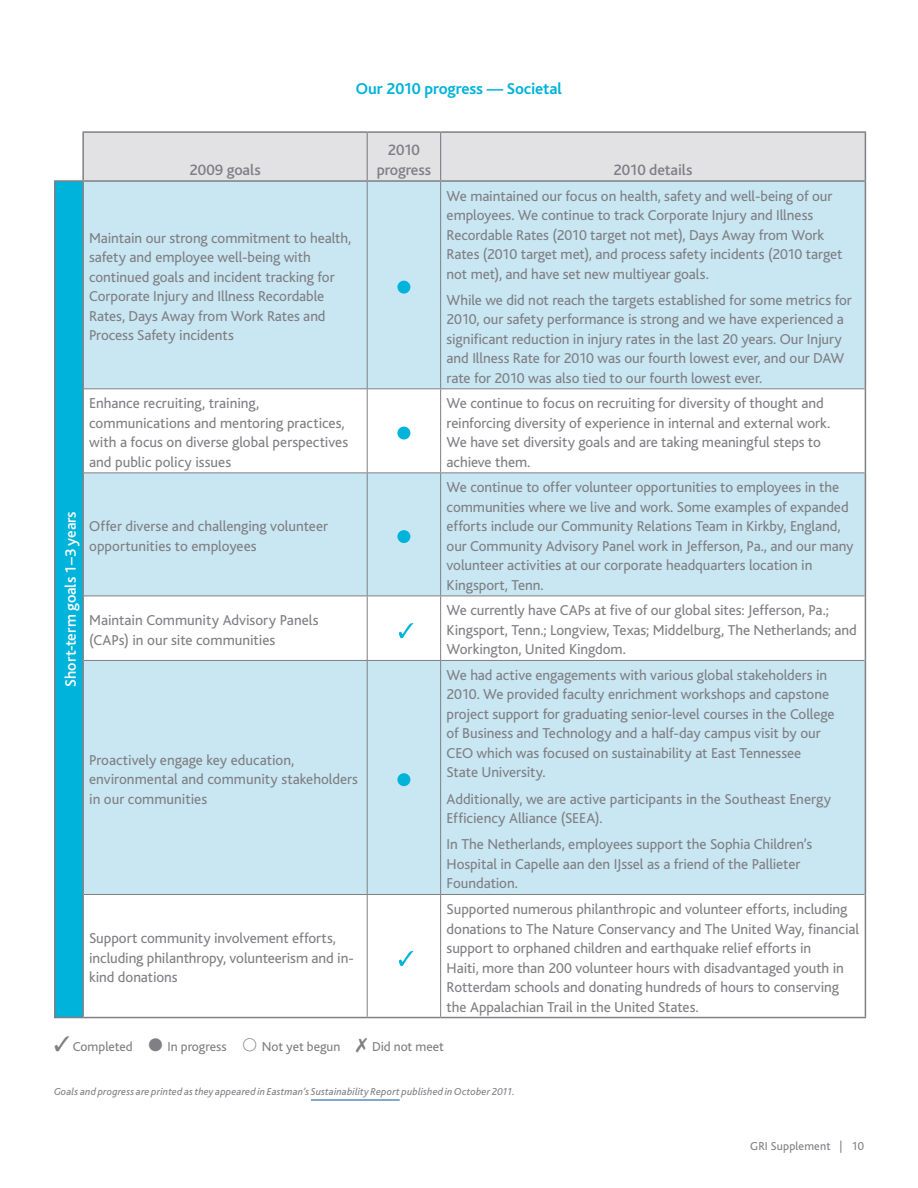
<style>
.page{position:relative;width:918px;height:1188px;background:#fff}
.page>*{position:absolute;margin:0;border:0;box-sizing:border-box;transform-origin:0 0}
.t1{font:700 16.5px "Bliss";letter-spacing:-.005em;color:#00b3da}
.t2{font:500 15.75px/19.6px "Bliss";letter-spacing:-.01em;color:#807f83;text-align:center}
.t3{font:500 15.75px "Bliss";letter-spacing:-.005em;color:#fff}
.t4{font:15px/19.5px "Bliss";letter-spacing:-.005em;color:#807f83}
.t5{font:13.5px "Bliss";letter-spacing:-.005em;color:#807f83}
.t6{font:12px "Bliss";letter-spacing:.015em;color:#807f83}
.t7{font:italic 10.5px "Bliss";letter-spacing:.01em;color:#807f83}
.s1{font-family:"Piechartsformaps";font-size:14.4px}
</style>
<div class="page">
<div style="left:84px;top:133px;width:781px;height:47px;background:#e2e2e4"></div>
<div style="left:55px;top:181px;width:28px;height:837px;background:#00b3da"></div>
<div style="left:84px;top:182px;width:781px;height:206px;background:#c8e7f3"></div>
<svg style="left:84px;top:389px;width:781px;height:628px;fill:#c8e7f3"></svg>
<hr style="left:82px;top:131px;width:285px;height:2px;background:#807f83">
<hr style="left:367px;top:131px;width:74px;height:2px;background:#807f83">
<hr style="left:441px;top:131px;width:425px;height:2px;background:#807f83">
<hr style="left:54px;top:180px;width:29px;height:2px;background:#807f83">
<hr style="left:83px;top:180px;width:284px;height:2px;background:#807f83">
<hr style="left:367px;top:180px;width:74px;height:2px;background:#807f83">
<hr style="left:441px;top:180px;width:425px;height:2px;background:#807f83">
<hr style="left:367px;top:182px;width:1px;height:206px;background:#807f83">
<hr style="left:440px;top:182px;width:1px;height:206px;background:#807f83">
<hr style="left:367px;top:389px;width:1px;height:83px;background:#807f83">
<hr style="left:440px;top:389px;width:1px;height:83px;background:#807f83">
<hr style="left:367px;top:473px;width:1px;height:123px;background:#807f83">
<hr style="left:440px;top:473px;width:1px;height:123px;background:#807f83">
<hr style="left:367px;top:596px;width:1px;height:64px;background:#807f83">
<hr style="left:440px;top:596px;width:1px;height:64px;background:#807f83">
<hr style="left:367px;top:661px;width:1px;height:233px;background:#807f83">
<hr style="left:440px;top:661px;width:1px;height:233px;background:#807f83">
<hr style="left:367px;top:895px;width:1px;height:122px;background:#807f83">
<hr style="left:440px;top:895px;width:1px;height:122px;background:#807f83">
<hr style="left:54px;top:182px;width:2px;height:207px;background:#807f83">
<hr style="left:54px;top:389px;width:2px;height:84px;background:#807f83">
<hr style="left:54px;top:473px;width:2px;height:123px;background:#807f83">
<hr style="left:54px;top:596px;width:2px;height:64px;background:#807f83">
<hr style="left:54px;top:660px;width:2px;height:234px;background:#807f83">
<hr style="left:54px;top:894px;width:2px;height:123px;background:#807f83">
<hr style="left:84px;top:472px;width:283px;height:1px;background:#807f83">
<hr style="left:367px;top:472px;width:74px;height:1px;background:#807f83">
<hr style="left:441px;top:472px;width:424px;height:1px;background:#807f83">
<hr style="left:84px;top:596px;width:283px;height:1px;background:#807f83">
<hr style="left:367px;top:596px;width:74px;height:1px;background:#807f83">
<hr style="left:441px;top:596px;width:424px;height:1px;background:#807f83">
<hr style="left:84px;top:660px;width:283px;height:1px;background:#807f83">
<hr style="left:367px;top:660px;width:74px;height:1px;background:#807f83">
<hr style="left:441px;top:660px;width:424px;height:1px;background:#807f83">
<hr style="left:84px;top:894px;width:283px;height:1px;background:#807f83">
<hr style="left:367px;top:894px;width:74px;height:1px;background:#807f83">
<hr style="left:441px;top:894px;width:424px;height:1px;background:#807f83">
<hr style="left:84px;top:388px;width:283px;height:1px;background:#807f83">
<hr style="left:367px;top:388px;width:74px;height:1px;background:#807f83">
<hr style="left:441px;top:388px;width:424px;height:1px;background:#807f83">
<hr style="left:82px;top:133px;width:2px;height:47px;background:#807f83">
<hr style="left:82px;top:182px;width:2px;height:207px;background:#807f83">
<hr style="left:82px;top:389px;width:2px;height:84px;background:#807f83">
<hr style="left:82px;top:473px;width:2px;height:123px;background:#807f83">
<hr style="left:82px;top:596px;width:2px;height:64px;background:#807f83">
<hr style="left:82px;top:660px;width:2px;height:234px;background:#807f83">
<hr style="left:82px;top:894px;width:2px;height:123px;background:#807f83">
<hr style="left:865px;top:182px;width:1px;height:207px;background:#807f83">
<hr style="left:865px;top:389px;width:1px;height:84px;background:#807f83">
<hr style="left:865px;top:473px;width:1px;height:123px;background:#807f83">
<hr style="left:865px;top:596px;width:1px;height:64px;background:#807f83">
<hr style="left:865px;top:660px;width:1px;height:234px;background:#807f83">
<hr style="left:865px;top:894px;width:1px;height:123px;background:#807f83">
<hr style="left:865px;top:133px;width:1px;height:47px;background:#807f83">
<hr style="left:83px;top:1017px;width:284px;height:1px;background:#807f83">
<hr style="left:367px;top:1017px;width:74px;height:1px;background:#807f83">
<hr style="left:441px;top:1017px;width:425px;height:1px;background:#807f83">
<svg style="left:54px;top:1017px;width:29px;height:1px"></svg>
<hr style="left:367px;top:133px;width:1px;height:47px;background:#807f83">
<hr style="left:440px;top:133px;width:1px;height:47px;background:#807f83">
<div style="left:397px;top:281px;width:13px;height:13px;background:#00b3da;border-radius:50%"></div>
<div style="left:397px;top:427px;width:13px;height:13px;background:#00b3da;border-radius:50%"></div>
<div style="left:397px;top:530px;width:13px;height:13px;background:#00b3da;border-radius:50%"></div>
<svg style="left:399px;top:623px;width:14px;height:15px"></svg>
<div style="left:397px;top:773px;width:13px;height:13px;background:#00b3da;border-radius:50%"></div>
<svg style="left:399px;top:951px;width:14px;height:15px"></svg>
<hr style="left:311px;top:1100px;width:89px;height:1px;background:#0055a4">
<p class="t2" style="left:190px;top:160px;width:73px">2009 goals</p>
<p class="t1" style="left:356px;top:80px;width:208px">Our 2010 progress — Societal</p>
<p class="t2" style="left:377px;top:141px;width:56px">2010 progress</p>
<p class="t2" style="left:614px;top:160px;width:80px">2010 details</p>
<p class="t4" style="left:89px;top:229px;width:264px">Maintain our strong commitment to health, safety and employee well-being with continued goals and incident tracking for Corporate Injury and Illness Recordable Rates, Days Away from Work Rates and Process Safety incidents</p>
<p class="t4" style="left:447px;top:186px;width:397px">We maintained our focus on health, safety and well-being of our employees. We continue to track Corporate Injury and Illness Recordable Rates (2010 target not met), Days Away from Work Rates (2010 target met), and process safety incidents (2010 target not met), and have set new multiyear goals.</p>
<p class="t4" style="left:447px;top:290px;width:407px">While we did not reach the targets established for some metrics for 2010, our safety performance is strong and we have experienced a significant reduction in injury rates in the last 20 years. Our Injury and Illness Rate for 2010 was our fourth lowest ever, and our DAW rate for 2010 was also tied to our fourth lowest ever.</p>
<p class="t3" style="left:62px;top:687px;width:177px;rotate:-90deg">Short-term goals 1–3 years</p>
<p class="t4" style="left:89px;top:394px;width:261px">Enhance recruiting, training, communications and mentoring practices, with a focus on diverse global perspectives and public policy issues</p>
<p class="t4" style="left:447px;top:394px;width:384px">We continue to focus on recruiting for diversity of thought and reinforcing diversity of experience in internal and external work.<br>We have set diversity goals and are taking meaningful steps to achieve them.</p>
<p class="t4" style="left:89px;top:517px;width:240px">Offer diverse and challenging volunteer opportunities to employees</p>
<p class="t4" style="left:447px;top:478px;width:409px">We continue to offer volunteer opportunities to employees in the communities where we live and work. Some examples of expanded efforts include our Community Relations Team in Kirkby, England, our Community Advisory Panel work in Jefferson, Pa., and our many volunteer activities at our corporate headquarters location in Kingsport, Tenn.</p>
<p class="t4" style="left:89px;top:611px;width:231px">Maintain Community Advisory Panels (CAPs) in our site communities</p>
<p class="t4" style="left:447px;top:601px;width:412px">We currently have CAPs at five of our global sites: Jefferson, Pa.;<br>Kingsport, Tenn.; Longview, Texas; Middelburg, The Netherlands; and<br>Workington, United Kingdom.</p>
<p class="t4" style="left:89px;top:750px;width:270px">Proactively engage key education, environmental and community stakeholders in our communities</p>
<p class="t4" style="left:89px;top:929px;width:266px">Support community involvement efforts, including philanthropy, volunteerism and in&shy;kind donations</p>
<p class="t4" style="left:447px;top:666px;width:389px">We had active engagements with various global stakeholders in 2010. We provided faculty enrichment workshops and capstone project support for graduating senior-level courses in the College of Business and Technology and a half-day campus visit by our CEO which was focused on sustainability at East Tennessee State University.</p>
<p class="t4" style="left:447px;top:789px;width:386px">Additionally, we are active participants in the Southeast Energy<br>Efficiency Alliance (SEEA).</p>
<p class="t4" style="left:447px;top:835px;width:367px">In The Netherlands, employees support the Sophia Children’s<br>Hospital in Capelle aan den IJssel as a friend of the Pallieter<br>Foundation.</p>
<p class="t4" style="left:447px;top:900px;width:414px">Supported numerous philanthropic and volunteer efforts, including donations to The Nature Conservancy and The United Way, financial support to orphaned children and earthquake relief efforts in<br>Haiti, more than 200 volunteer hours with disadvantaged youth in Rotterdam schools and donating hundreds of hours to conserving the Appalachian Trail in the United States.</p>
<p class="t5" style="left:54px;top:1039px;width:391px">✓ Completed ● In progress <span class="s1">A</span> Not yet begun ✗ Did not meet</p>
<p class="t7" style="left:54px;top:1087px;width:463px">Goals and progress are printed as they appeared in Eastman’s Sustainability Report published in October 2011.</p>
<p class="t6" style="left:750px;top:1140px;width:115px">GRI Supplement | 10</p>
</div>
